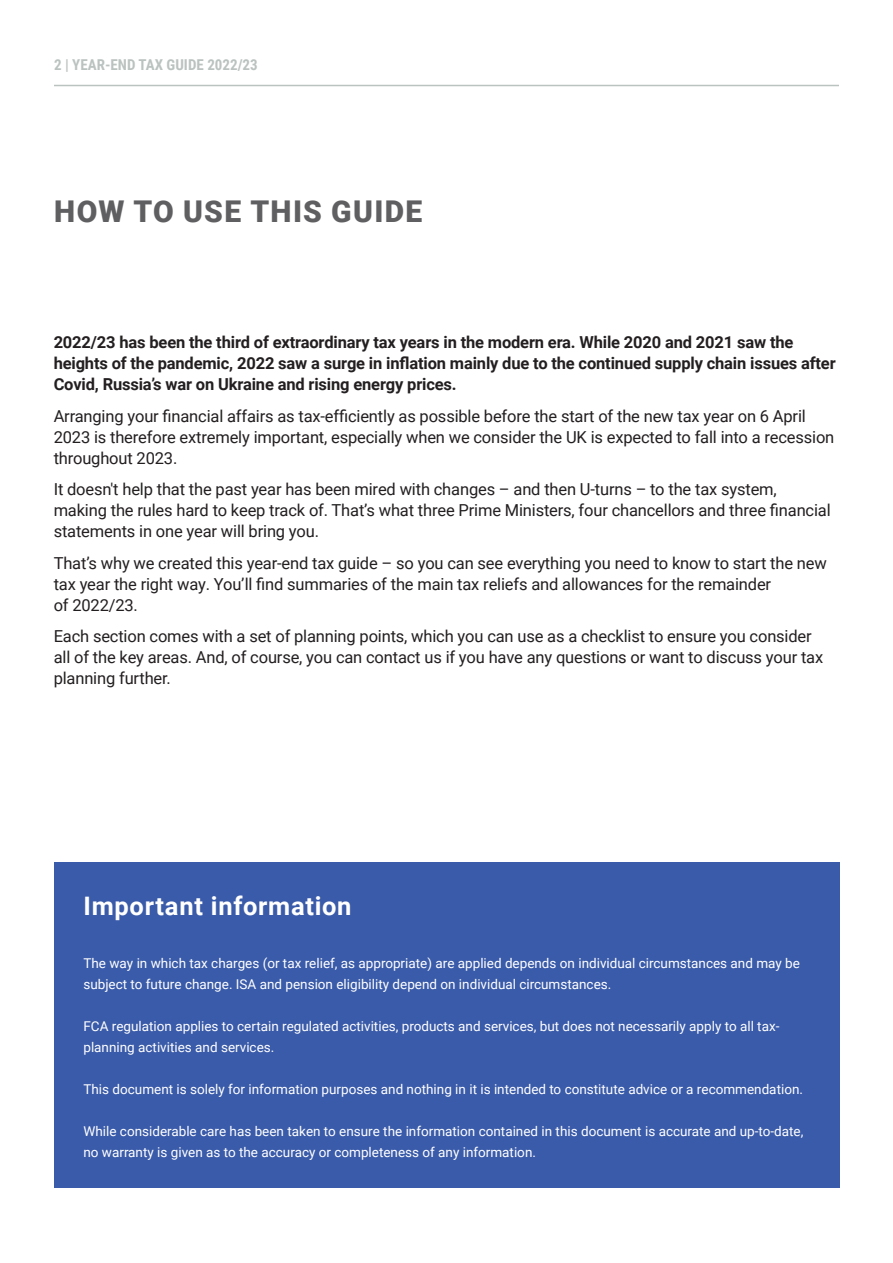
<style>
.page{position:relative;width:893px;height:1263px;background:#fff}
.page>*{position:absolute;margin:0;border:0;box-sizing:border-box;transform-origin:0 0}
.t1{font:900 30px "Roboto";letter-spacing:.045em;color:#5f5f62}
.Heading_1{font:700 25.5px "Roboto";letter-spacing:.03em;color:#fff}
.t2{font:16.5px/21px "Roboto";letter-spacing:-.01em;color:#231f20}
.t3{font:700 16.5px/21px "Roboto";letter-spacing:-.01em;color:#231f20}
.t4{font:700 15px "Roboto Condensed";color:#bbc3c1}
.t5{font:13.5px/21px "Roboto";color:#fff}
</style>
<div class="page">
<hr style="left:54px;top:85px;width:785px;height:1px;background:#bbc3c1">
<div style="left:54px;top:862px;width:786px;height:326px;background:#3a5ba9"></div>
<p class="t4" style="left:54px;top:54px;width:205px">2 | YEAR-END TAX GUIDE 2022/23</p>
<p class="t1" style="left:54px;top:190px;width:370px">HOW TO USE THIS GUIDE</p>
<p class="t3" style="left:54px;top:331px;width:783px">2022/23 has been the third of extraordinary tax years in the modern era. While 2020 and 2021 saw the heights of the pandemic, 2022 saw a surge in inflation mainly due to the continued supply chain issues after<br>Covid, Russia’s war on Ukraine and rising energy prices.</p>
<p class="t2" style="left:54px;top:405px;width:782px">Arranging your financial affairs as tax-efficiently as possible before the start of the new tax year on 6 April<br>2023 is therefore extremely important, especially when we consider the UK is expected to fall into a recession throughout 2023.</p>
<p class="t2" style="left:54px;top:478px;width:779px">It doesn't help that the past year has been mired with changes – and then U-turns – to the tax system, making the rules hard to keep track of. That’s what three Prime Ministers, four chancellors and three financial statements in one year will bring you.</p>
<p class="t2" style="left:54px;top:552px;width:775px">That’s why we created this year-end tax guide – so you can see everything you need to know to start the new tax year the right way. You’ll find summaries of the main tax reliefs and allowances for the remainder<br>of 2022/23.</p>
<p class="t2" style="left:54px;top:625px;width:771px">Each section comes with a set of planning points, which you can use as a checklist to ensure you consider all of the key areas. And, of course, you can contact us if you have any questions or want to discuss your tax planning further.</p>
<p class="Heading_1" style="left:83px;top:888px;width:270px">Important information</p>
<p class="t5" style="left:83px;top:952px;width:718px">The way in which tax charges (or tax relief, as appropriate) are applied depends on individual circumstances and may be subject to future change. ISA and pension eligibility depend on individual circumstances.</p>
<p class="t5" style="left:83px;top:1015px;width:697px">FCA regulation applies to certain regulated activities, products and services, but does not necessarily apply to all tax&shy;planning activities and services.</p>
<p class="t5" style="left:83px;top:1078px;width:721px">This document is solely for information purposes and nothing in it is intended to constitute advice or a recommendation.</p>
<p class="t5" style="left:83px;top:1120px;width:721px">While considerable care has been taken to ensure the information contained in this document is accurate and up-to-date, no warranty is given as to the accuracy or completeness of any information.</p>
</div>
